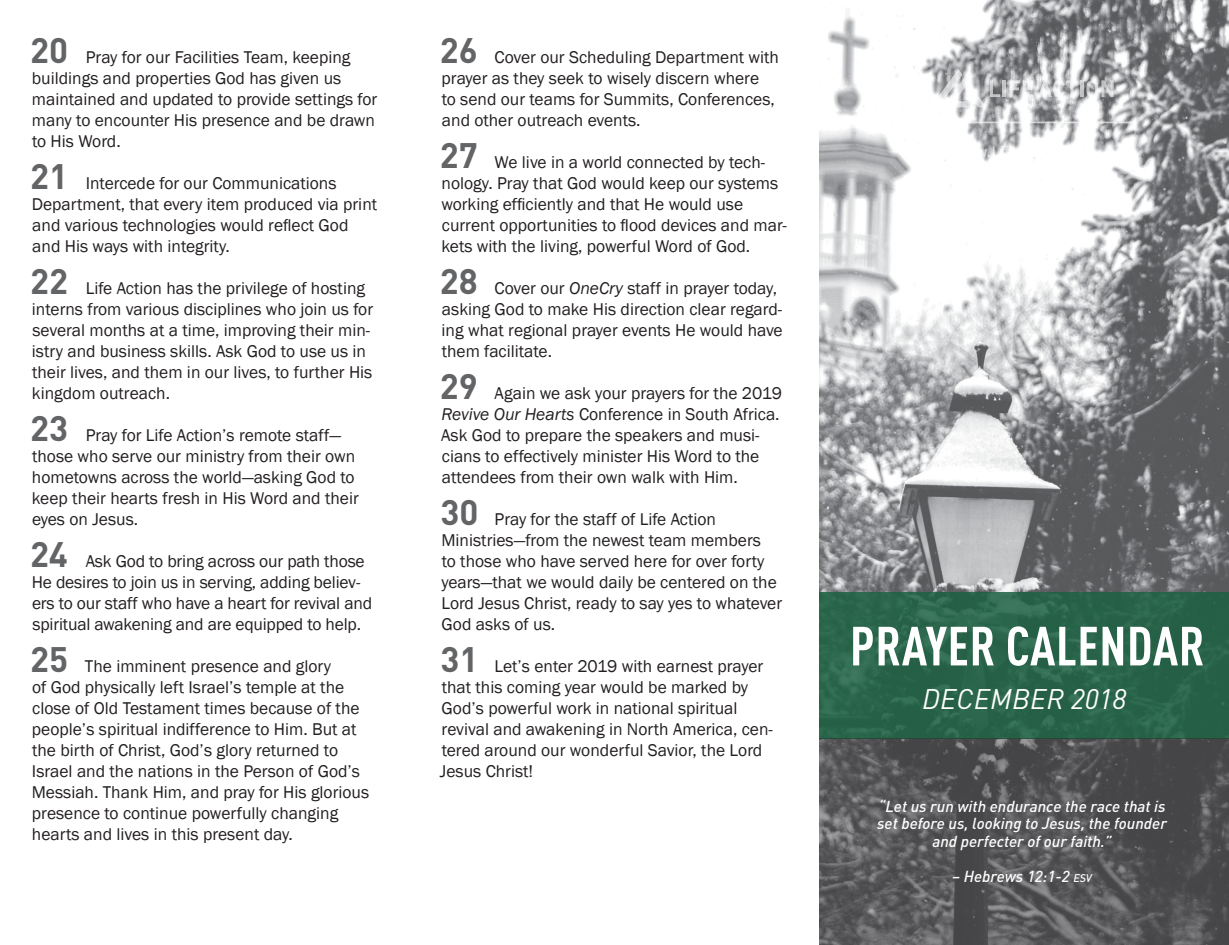
<style>
.page{position:relative;width:1229px;height:945px;background:#fff}
.page>*{position:absolute;margin:0;border:0;box-sizing:border-box;transform-origin:0 0}
.t1{font:700 condensed 54.25px "DINOT";letter-spacing:.01em;color:#fff}
.t2{font:italic 28px "DINOT";letter-spacing:.01em;color:#fff}
.t3{font:17.5px/21px "Franklin Gothic";color:#231f20}
.t4{font:italic 500 15.75px/17.5px "DINOT";color:#fff;text-align:center}
.s1{font-family:"DINOT";font-weight:700;font-size:35px;color:#636466}
.s2{font-style:italic}
.s3{font-size:11.03px}
</style>
<div class="page">
<img style="left:819px;top:0;width:409px;height:592px">
<svg style="left:819px;top:592px;width:409px;height:146px;background:#29644b"></svg>
<hr style="left:1080px;top:80px;width:3px;height:17px;background:#fff">
<svg style="left:1086px;top:80px;width:27px;height:17px"></svg>
<hr style="left:1002px;top:80px;width:3px;height:17px;background:#fff">
<svg style="left:1009px;top:80px;width:68px;height:17px"></svg>
<svg style="left:930px;top:69px;width:70px;height:38px"></svg>
<hr style="left:911px;top:122px;width:221px;height:1px;background:#fff">
<svg style="left:819px;top:738px;width:409px;height:207px;background:#555557"></svg>
<p class="t3" style="left:30px;top:47px;width:349px"><span class="s1">20</span> Pray for our Facilities Team, keeping buildings and properties God has given us maintained and updated to provide settings for many to encounter His presence and be drawn to His Word.</p>
<p class="t3" style="left:30px;top:173px;width:348px"><span class="s1">21</span> Intercede for our Communications Department, that every item produced via print and various technologies would reflect God and His ways with integrity.</p>
<p class="t3" style="left:30px;top:278px;width:344px"><span class="s1">22</span> Life Action has the privilege of hosting interns from various disciplines who join us for several months at a time, improving their min&shy;istry and business skills. Ask God to use us in their lives, and them in our lives, to further His kingdom outreach.</p>
<p class="t3" style="left:30px;top:425px;width:330px"><span class="s1">23</span> Pray for Life Action’s remote staff— those who serve our ministry from their own hometowns across the world—asking God to keep their hearts fresh in His Word and their eyes on Jesus.</p>
<p class="t3" style="left:30px;top:551px;width:343px"><span class="s1">24</span> Ask God to bring across our path those He desires to join us in serving, adding believ&shy;ers to our staff who have a heart for revival and spiritual awakening and are equipped to help.</p>
<p class="t3" style="left:30px;top:656px;width:340px"><span class="s1">25</span> The imminent presence and glory<br>of God physically left Israel’s temple at the close of Old Testament times because of the people’s spiritual indifference to Him. But at the birth of Christ, God’s glory returned to Israel and the nations in the Person of God’s Messiah. Thank Him, and pray for His glorious presence to continue powerfully changing hearts and lives in this present day.</p>
<p class="t3" style="left:440px;top:47px;width:341px"><span class="s1">26</span> Cover our Scheduling Department with prayer as they seek to wisely discern where<br>to send our teams for Summits, Conferences, and other outreach events.</p>
<p class="t3" style="left:440px;top:152px;width:348px"><span class="s1">27</span> We live in a world connected by tech&shy;nology. Pray that God would keep our systems working efficiently and that He would use current opportunities to flood devices and mar&shy;kets with the living, powerful Word of God.</p>
<p class="t3" style="left:440px;top:278px;width:344px"><span class="s1">28</span> Cover our <span class="s2">OneCry</span> staff in prayer today, asking God to make His direction clear regard&shy;ing what regional prayer events He would have them facilitate.</p>
<p class="t3" style="left:440px;top:383px;width:344px"><span class="s1">29</span> Again we ask your prayers for the 2019<br><span class="s2">Revive Our Hearts</span> Conference in South Africa.<br>Ask God to prepare the speakers and musi&shy;cians to effectively minister His Word to the attendees from their own walk with Him.</p>
<p class="t3" style="left:440px;top:509px;width:343px"><span class="s1">30</span> Pray for the staff of Life Action Ministries—from the newest team members<br>to those who have served here for over forty years—that we would daily be centered on the Lord Jesus Christ, ready to say yes to whatever God asks of us.</p>
<p class="t3" style="left:440px;top:656px;width:334px"><span class="s1">31</span> Let’s enter 2019 with earnest prayer that this coming year would be marked by God’s powerful work in national spiritual revival and awakening in North America, cen&shy;tered around our wonderful Savior, the Lord Jesus Christ!</p>
<p class="t1" style="left:850px;top:613px;width:356px">PRAYER CALENDAR</p>
<p class="t2" style="left:922px;top:681px;width:206px">DECEMBER 2018</p>
<p class="t4" style="left:877px;top:797px;width:291px">“Let us run with endurance the race that is set before us, looking to Jesus, the founder and perfecter of our faith.”</p>
<p class="t4" style="left:952px;top:867px;width:141px">– Hebrews 12:1-2 <span class="s3">ESV</span></p>
</div>
